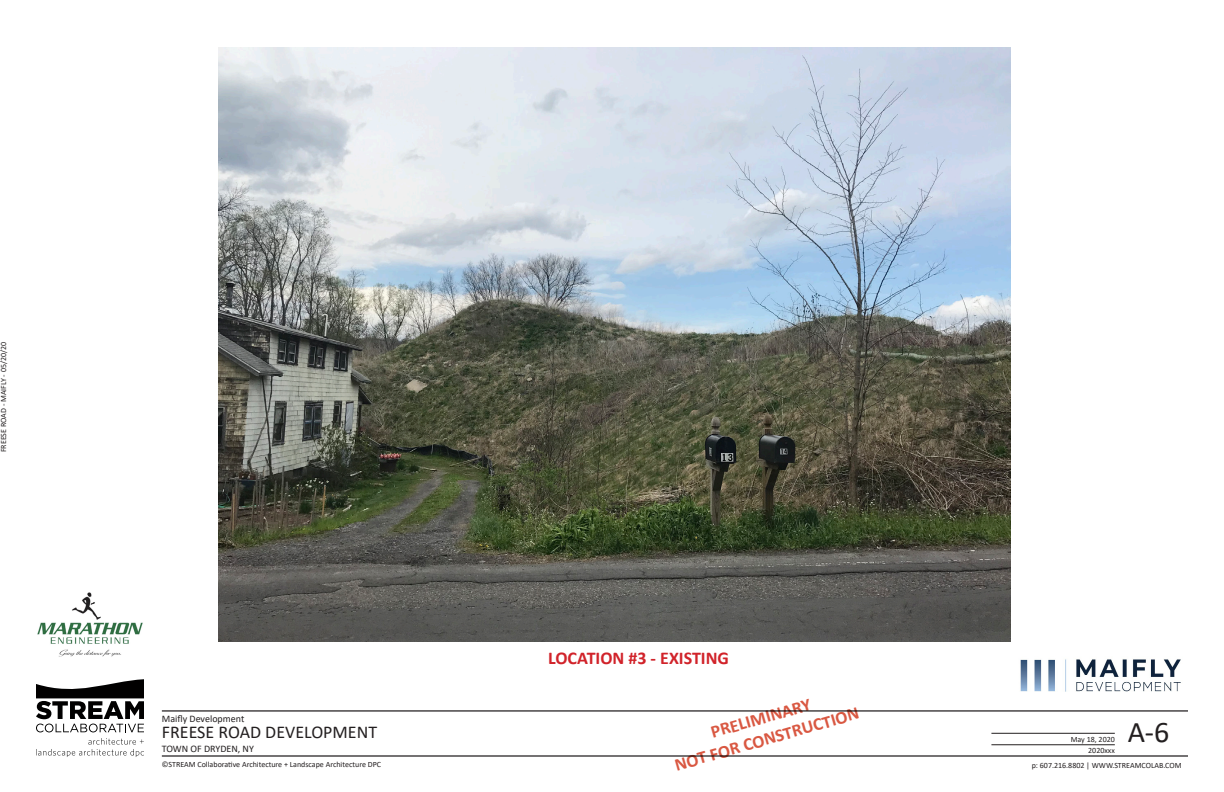
<style>
.page{position:relative;width:1224px;height:792px;background:#fff}
.page>*{position:absolute;margin:0;border:0;box-sizing:border-box;transform-origin:0 0}
.t1{font:30px "Calibri";color:#231f20}
.t2{font:700 18px/21.6px "Calibri";color:#d95842;text-align:center}
.t3{font:18px "Calibri";color:#231f20}
.VIEW_TITLE{font:700 18px "Calibri";color:#d1232a}
.t4{font:10px "Calibri";color:#231f20}
.t5{font:8px/10.8px "Calibri";color:#231f20;text-align:right}
</style>
<div class="page">
<svg style="left:36px;top:738px;width:108px;height:19px"></svg>
<svg style="left:36px;top:679px;width:108px;height:53px"></svg>
<hr style="left:162px;top:710px;width:1026px;height:2px;background:#231f20">
<hr style="left:162px;top:755px;width:1026px;height:2px;background:#231f20">
<hr style="left:991px;top:733px;width:124px;height:1px;background:#231f20">
<hr style="left:991px;top:745px;width:124px;height:1px;background:#231f20">
<img style="left:1020px;top:659px;width:161px;height:33px">
<img style="left:37px;top:592px;width:106px;height:65px">
<img style="left:218px;top:48px;width:792px;height:594px">
<p class="t5" style="left:-2px;top:452px;width:112px;rotate:-90deg">FREESE ROAD - MAIFLY - 05/20/20</p>
<p class="VIEW_TITLE" style="left:548px;top:646px;width:182px">LOCATION #3 - EXISTING</p>
<h2 class="t2" style="left:666px;top:734px;width:193px;rotate:-16deg">PRELIMINARY<br>NOT FOR CONSTRUCTION</h2>
<p class="t4" style="left:162px;top:712px;width:84px">Maifly Development</p>
<p class="t4" style="left:162px;top:742px;width:94px">TOWN OF DRYDEN, NY</p>
<p class="t5" style="left:162px;top:759px;width:221px">©STREAM Collaborative Architecture + Landscape Architecture DPC</p>
<p class="t5" style="left:1032px;top:760px;width:151px">p: 607.216.8802 | WWW.STREAMCOLAB.COM</p>
<h1 class="t1" style="left:1128px;top:712px;width:43px">A-6</h1>
<h2 class="t3" style="left:162px;top:720px;width:217px">FREESE ROAD DEVELOPMENT</h2>
<p class="t5" style="left:1071px;top:734px;width:46px">May 18, 2020<br>2020xxx</p>
</div>
